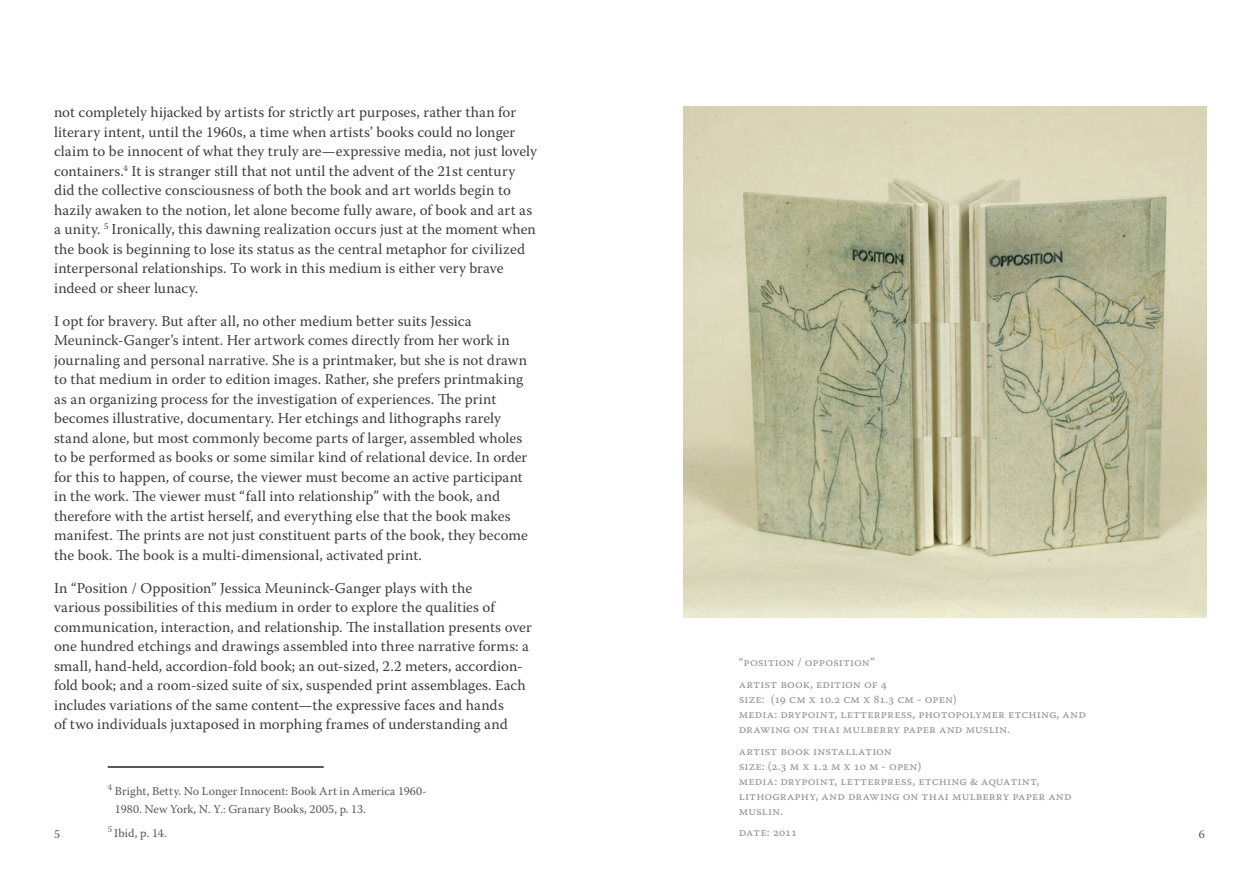
<style>
.page{position:relative;width:1259px;height:893px;background:#fff}
.page>*{position:absolute;margin:0;border:0;box-sizing:border-box;transform-origin:0 0}
.t1{font:15px/19.5px "Warnock Pro";letter-spacing:.005em;color:#3e3e3f}
.credits{font:12px/15px "Warnock Pro Capt";letter-spacing:.005em;color:#939598}
.Footnotes{font:12px/18px "Warnock Pro";letter-spacing:.005em;color:#57585a}
</style>
<div class="page">
<img style="left:683px;top:106px;width:523px;height:511px">
<hr style="left:108px;top:766px;width:216px;height:2px;background:#231f20">
<p class="t1" style="left:54px;top:102px;width:484px">not completely hijacked by artists for strictly art purposes, rather than for literary intent, until the 1960s, a time when artists’ books could no longer claim to be innocent of what they truly are—expressive media, not just lovely containers.<sup>4</sup> It is stranger still that not until the advent of the 21st century did the collective consciousness of both the book and art worlds begin to hazily awaken to the notion, let alone become fully aware, of book and art as a unity. <sup>5</sup> Ironically, this dawning realization occurs just at the moment when the book is beginning to lose its status as the central metaphor for civilized interpersonal relationships. To work in this medium is either very brave indeed or sheer lunacy.</p>
<p class="t1" style="left:54px;top:311px;width:475px">I opt for bravery. But after all, no other medium better suits Jessica Meuninck-Ganger’s intent. Her artwork comes directly from her work in journaling and personal narrative. She is a printmaker, but she is not drawn to that medium in order to edition images. Rather, she prefers printmaking as an organizing process for the investigation of experiences. The print becomes illustrative, documentary. Her etchings and lithographs rarely stand alone, but most commonly become parts of larger, assembled wholes to be performed as books or some similar kind of relational device. In order for this to happen, of course, the viewer must become an active participant in the work. The viewer must “fall into relationship” with the book, and therefore with the artist herself, and everything else that the book makes manifest. The prints are not just constituent parts of the book, they become the book. The book is a multi-dimensional, activated print.</p>
<p class="t1" style="left:54px;top:578px;width:479px">In “Position / Opposition” Jessica Meuninck-Ganger plays with the<br>various possibilities of this medium in order to explore the qualities of communication, interaction, and relationship. The installation presents over one hundred etchings and drawings assembled into three narrative forms: a small, hand-held, accordion-fold book; an out-sized, 2.2 meters, accordion&shy;fold book; and a room-sized suite of six, suspended print assemblages. Each includes variations of the same content—the expressive faces and hands<br>of two individuals juxtaposed in morphing frames of understanding and</p>
<p class="credits" style="left:739px;top:654px;width:138px">“Position / Opposition”</p>
<p class="credits" style="left:739px;top:676px;width:150px">Artist book, edition of 4</p>
<p class="credits" style="left:739px;top:691px;width:220px">Size: (19 cm x 10.2 cm x 81.3 cm - open)</p>
<p class="credits" style="left:739px;top:706px;width:349px">Media: Drypoint, letterpress, photopolymer etching, and drawing on Thai mulberry paper and muslin.</p>
<p class="credits" style="left:739px;top:743px;width:155px">Artist book installation</p>
<p class="credits" style="left:739px;top:758px;width:184px">Size: (2.3 m x 1.2 m x 10 m - open)</p>
<p class="credits" style="left:739px;top:773px;width:335px">Media: Drypoint, letterpress, etching &amp; aquatint, lithography, and drawing on Thai mulberry paper and muslin.</p>
<p class="credits" style="left:739px;top:825px;width:60px">Date: 2011</p>
<p class="Footnotes" style="left:115px;top:781px;width:313px;text-indent:-7px"><sup>4</sup> Bright, Betty. No Longer Innocent: Book Art in America 1960-<br>1980. New York, N. Y.: Granary Books, 2005, p. 13.</p>
<p class="Footnotes" style="left:108px;top:824px;width:61px"><sup>5</sup> Ibid, p. 14.</p>
<p class="Footnotes" style="left:54px;top:825px;width:8px">5</p>
<p class="Footnotes" style="left:1199px;top:825px;width:8px">6</p>
</div>
